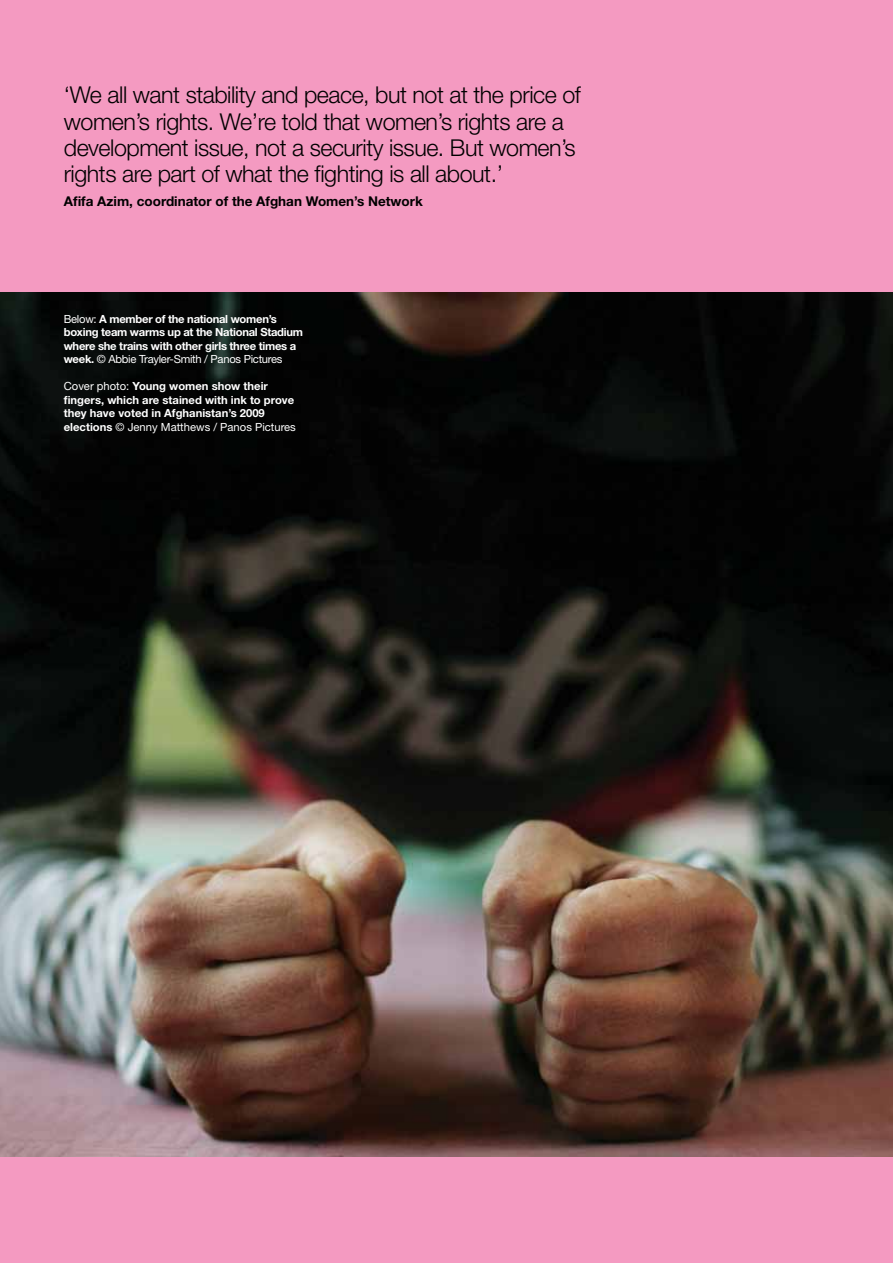
<style>
.page{position:relative;width:893px;height:1263px;background:#f49ac1}
.page>*{position:absolute;margin:0;border:0;box-sizing:border-box;transform-origin:0 0}
.t1{font:300 23.25px/26.2px "Helvetica Neue";letter-spacing:-.02em;color:#000}
.t2{font:700 13.5px "Helvetica Neue";color:#000}
.t3{font:700 11.25px/13.5px "Helvetica Neue";letter-spacing:-.025em;color:#fff}
.t4{font:700 11.25px/13.5px "Helvetica Neue";color:#fff}
.s1{font-weight:400}
</style>
<div class="page">
<img style="left:0;top:293px;width:893px;height:864px">
<p class="t1" style="left:64px;top:81px;width:519px">‘We all want stability and peace, but not at the price of women’s rights. We’re told that women’s rights are a development issue, not a security issue. But women’s rights are part of what the fighting is all about.’</p>
<p class="t2" style="left:64px;top:192px;width:360px">Afifa Azim, coordinator of the Afghan Women’s Network</p>
<p class="t3" style="left:64px;top:312px;width:241px"><span class="s1">Below:</span> A member of the national women’s boxing team warms up at the National Stadium where she trains with other girls three times a week. <span class="s1">© Abbie Trayler-Smith / Panos Pictures</span></p>
<p class="t4" style="left:64px;top:379px;width:234px"><span class="s1">Cover photo:</span> Young women show their fingers, which are stained with ink to prove they have voted in Afghanistan’s 2009 elections <span class="s1">© Jenny Matthews / Panos Pictures</span></p>
</div>
